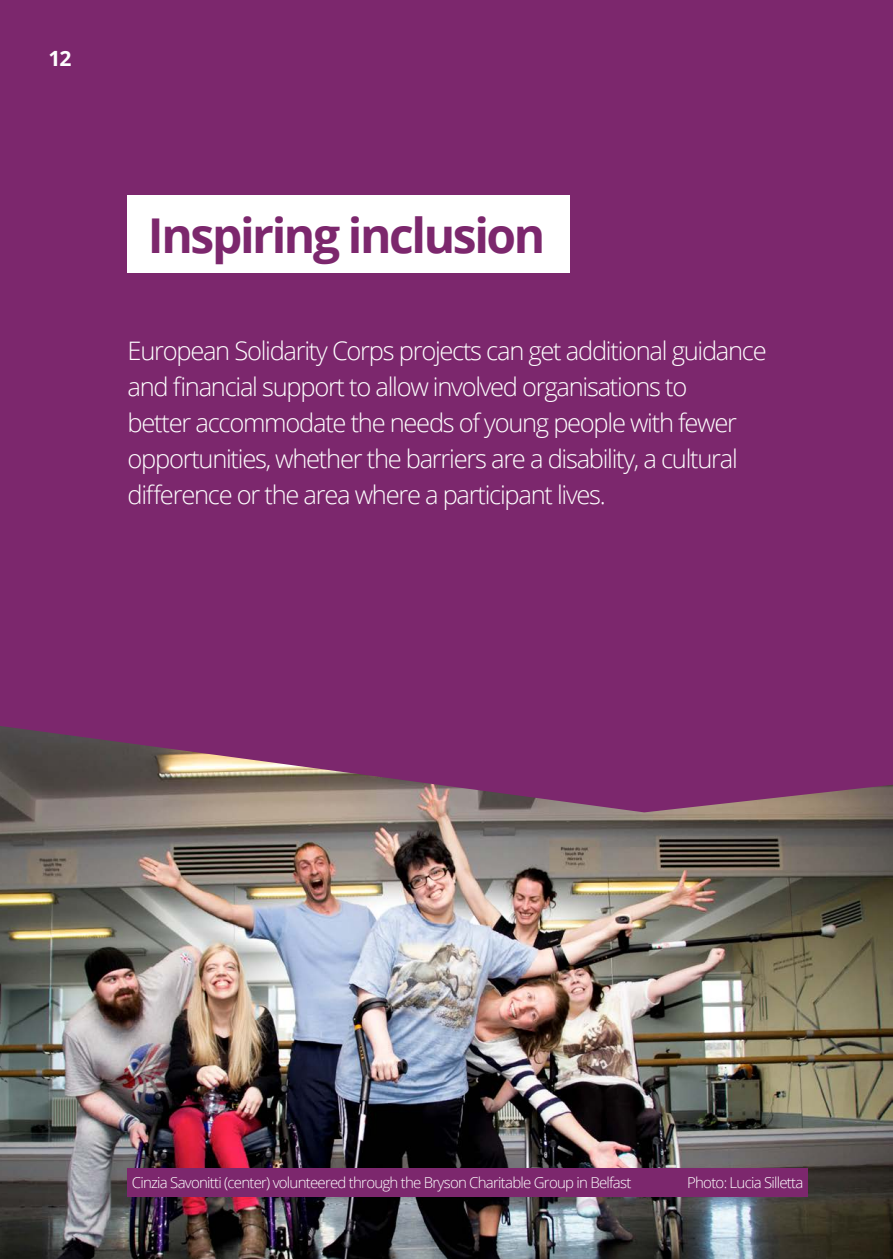
<style>
.page{position:relative;width:893px;height:1259px;background:#7c276d}
.page>*{position:absolute;margin:0;border:0;box-sizing:border-box;transform-origin:0 0}
.t1{font:700 48px "Open Sans";letter-spacing:-.05em;color:#7c276d}
.Body{font:300 25.5px/36px "Open Sans";letter-spacing:-.05em;color:#fff}
.Body-2{font:700 21px "Open Sans";color:#fff}
.Body-3{font:300 15px "Open Sans";letter-spacing:-.05em;color:#fff}
</style>
<div class="page">
<div style="left:128px;top:195px;width:442px;height:78px;background:#fff"></div>
<img style="left:0;top:726px;width:893px;height:533px">
<div style="left:128px;top:1168px;width:680px;height:28px;background:#7c276d"></div>
<p class="Body-2" style="left:48px;top:44px;width:24px">12</p>
<h1 class="t1" style="left:148px;top:201px;width:399px">Inspiring inclusion</h1>
<p class="Body" style="left:128px;top:332px;width:641px">European Solidarity Corps projects can get additional guidance and financial support to allow involved organisations to<br>better accommodate the needs of young people with fewer opportunities, whether the barriers are a disability, a cultural difference or the area where a participant lives.</p>
<p class="Body-3" style="left:132px;top:1172px;width:501px">Cinzia Savonitti (center) volunteered through the Bryson Charitable Group in Belfast</p>
<p class="Body-3" style="left:687px;top:1172px;width:118px">Photo: Lucia Silletta</p>
</div>
